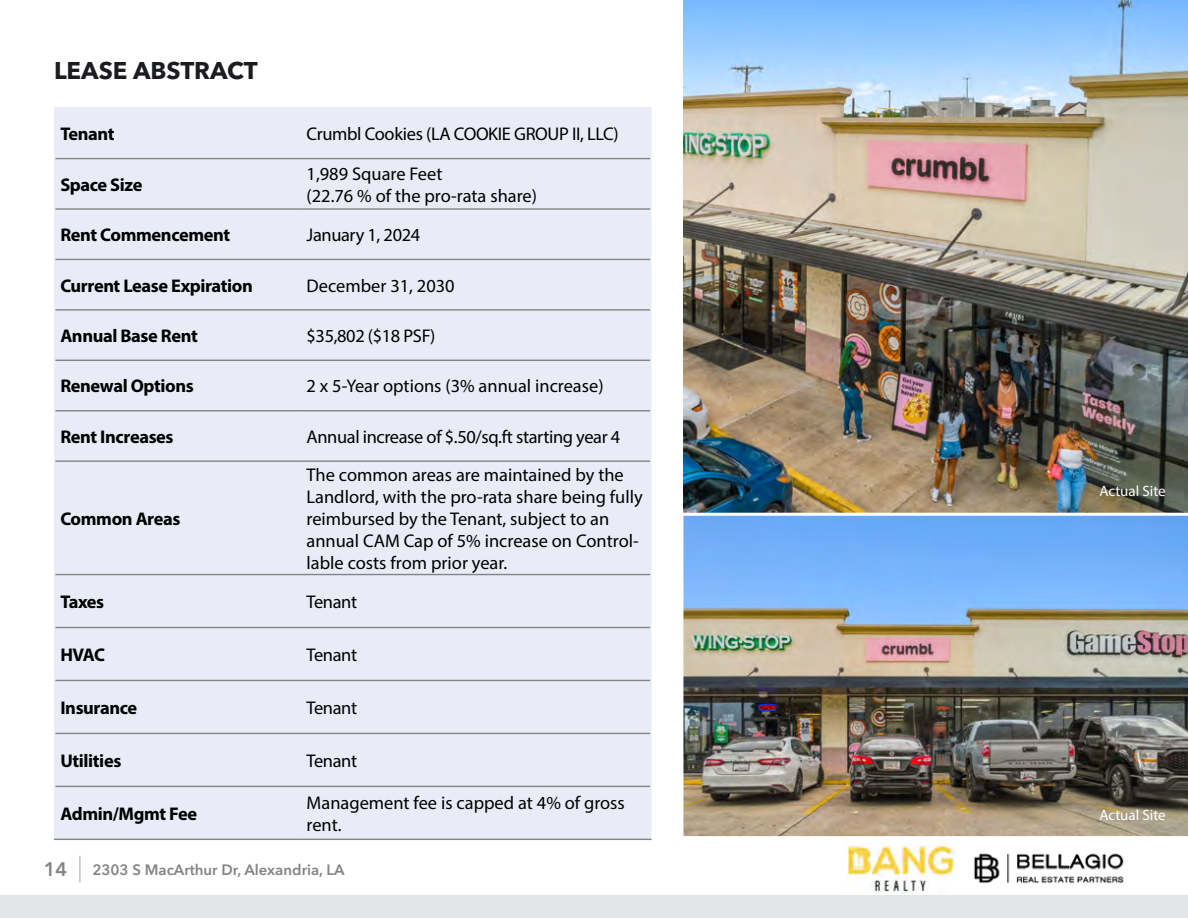
<style>
.page{position:relative;width:1188px;height:918px;background:#fff}
.page>*{position:absolute;margin:0;border:0;box-sizing:border-box;transform-origin:0 0}
.t1{font:700 24px "Avenir Next LT Pro";color:#1b1c1f}
.t2{font:600 19.5px "Avenir Next LT Pro";color:#828486}
.t3{font:18.45px/22px "Myriad Pro";color:#000}
.t4{font:700 18.45px "Myriad Pro";letter-spacing:-.02em;color:#000}
.t5{font:18.45px "Myriad Pro";letter-spacing:-.02em;color:#000}
.t6{font:15px "Myriad Pro";color:#fff}
.t7{font:600 14.85px "Avenir Next LT Pro";color:#828486}
</style>
<div class="page">
<div style="left:0;top:895px;width:1188px;height:23px;background:#e3e4e6"></div>
<img style="left:973px;top:853px;width:151px;height:31px">
<img style="left:847px;top:843px;width:108px;height:51px">
<hr style="left:79px;top:856px;width:2px;height:26px;background:#bdbfc4">
<img style="left:683px;top:0;width:505px;height:513px">
<img style="left:683px;top:515px;width:505px;height:322px">
<div style="left:54px;top:107px;width:596px;height:733px;background:#e9ecf7"></div>
<hr style="left:650px;top:109px;width:2px;height:50px;background:#e9ecf7">
<hr style="left:301px;top:107px;width:351px;height:2px;background:#e9ecf7">
<hr style="left:650px;top:159px;width:2px;height:50px;background:#e9ecf7">
<hr style="left:650px;top:209px;width:2px;height:50px;background:#e9ecf7">
<hr style="left:650px;top:259px;width:2px;height:51px;background:#e9ecf7">
<hr style="left:650px;top:310px;width:2px;height:50px;background:#e9ecf7">
<hr style="left:650px;top:360px;width:2px;height:51px;background:#e9ecf7">
<hr style="left:650px;top:411px;width:2px;height:50px;background:#e9ecf7">
<hr style="left:650px;top:461px;width:2px;height:114px;background:#e9ecf7">
<hr style="left:650px;top:575px;width:2px;height:53px;background:#e9ecf7">
<hr style="left:650px;top:628px;width:2px;height:52px;background:#e9ecf7">
<hr style="left:650px;top:680px;width:2px;height:53px;background:#e9ecf7">
<hr style="left:650px;top:733px;width:2px;height:53px;background:#e9ecf7">
<hr style="left:650px;top:786px;width:2px;height:53px;background:#e9ecf7">
<hr style="left:55px;top:158px;width:246px;height:1px;background:#828486">
<hr style="left:301px;top:158px;width:349px;height:1px;background:#828486">
<hr style="left:55px;top:208px;width:246px;height:2px;background:#828486">
<hr style="left:301px;top:208px;width:349px;height:2px;background:#828486">
<hr style="left:55px;top:259px;width:246px;height:1px;background:#828486">
<hr style="left:301px;top:259px;width:349px;height:1px;background:#828486">
<hr style="left:55px;top:309px;width:246px;height:2px;background:#828486">
<hr style="left:301px;top:309px;width:349px;height:2px;background:#828486">
<hr style="left:55px;top:360px;width:246px;height:1px;background:#828486">
<hr style="left:301px;top:360px;width:349px;height:1px;background:#828486">
<hr style="left:55px;top:410px;width:246px;height:1px;background:#828486">
<hr style="left:301px;top:410px;width:349px;height:1px;background:#828486">
<hr style="left:55px;top:460px;width:246px;height:2px;background:#828486">
<hr style="left:301px;top:460px;width:349px;height:2px;background:#828486">
<hr style="left:55px;top:574px;width:246px;height:1px;background:#828486">
<hr style="left:301px;top:574px;width:349px;height:1px;background:#828486">
<hr style="left:55px;top:627px;width:246px;height:1px;background:#828486">
<hr style="left:301px;top:627px;width:349px;height:1px;background:#828486">
<hr style="left:55px;top:680px;width:246px;height:1px;background:#828486">
<hr style="left:301px;top:680px;width:349px;height:1px;background:#828486">
<hr style="left:301px;top:733px;width:349px;height:1px;background:#828486">
<hr style="left:301px;top:786px;width:349px;height:1px;background:#828486">
<hr style="left:54px;top:839px;width:247px;height:1px;background:#828486">
<hr style="left:301px;top:839px;width:351px;height:1px;background:#828486">
<hr style="left:55px;top:733px;width:246px;height:1px;background:#828486">
<hr style="left:55px;top:786px;width:246px;height:1px;background:#828486">
<h1 class="t1" style="left:54px;top:56px;width:205px">LEASE ABSTRACT</h1>
<p class="t4" style="left:60px;top:122px;width:56px">Tenant</p>
<p class="t5" style="left:307px;top:123px;width:314px">Crumbl Cookies (LA COOKIE GROUP II, LLC)</p>
<p class="t4" style="left:60px;top:172px;width:84px">Space Size</p>
<p class="t3" style="left:307px;top:162px;width:232px">1,989 Square Feet<br>(22.76 % of the pro-rata share)</p>
<p class="t4" style="left:60px;top:223px;width:171px">Rent Commencement</p>
<p class="t5" style="left:307px;top:224px;width:115px">January 1, 2024</p>
<p class="t4" style="left:60px;top:273px;width:194px">Current Lease Expiration</p>
<p class="t3" style="left:307px;top:274px;width:150px">December 31, 2030</p>
<p class="t4" style="left:60px;top:324px;width:139px">Annual Base Rent</p>
<p class="t5" style="left:307px;top:324px;width:130px">$35,802 ($18 PSF)</p>
<p class="t4" style="left:60px;top:374px;width:135px">Renewal Options</p>
<p class="t3" style="left:307px;top:375px;width:299px">2 x 5-Year options (3% annual increase)</p>
<p class="t4" style="left:60px;top:425px;width:115px">Rent Increases</p>
<p class="t5" style="left:307px;top:425px;width:315px">Annual increase of $.50/sq.ft starting year 4</p>
<p class="t4" style="left:60px;top:507px;width:122px">Common Areas</p>
<p class="t3" style="left:307px;top:463px;width:338px">The common areas are maintained by the Landlord, with the pro-rata share being fully reimbursed by the Tenant, subject to an annual CAM Cap of 5% increase on Control&shy;lable costs from prior year.</p>
<p class="t4" style="left:60px;top:590px;width:45px">Taxes</p>
<p class="t3" style="left:307px;top:590px;width:52px">Tenant</p>
<p class="t4" style="left:60px;top:643px;width:46px">HVAC</p>
<p class="t3" style="left:307px;top:643px;width:52px">Tenant</p>
<p class="t4" style="left:60px;top:696px;width:78px">Insurance</p>
<p class="t3" style="left:307px;top:696px;width:52px">Tenant</p>
<p class="t4" style="left:60px;top:749px;width:62px">Utilities</p>
<p class="t3" style="left:307px;top:749px;width:52px">Tenant</p>
<p class="t4" style="left:60px;top:802px;width:138px">Admin/Mgmt Fee</p>
<p class="t3" style="left:307px;top:791px;width:320px">Management fee is capped at 4% of gross rent.</p>
<p class="t2" style="left:44px;top:858px;width:25px">14</p>
<p class="t7" style="left:92px;top:861px;width:254px">2303 S MacArthur Dr, Alexandria, LA</p>
<p class="t6" style="left:1099px;top:482px;width:68px">Actual Site</p>
<p class="t6" style="left:1099px;top:806px;width:68px">Actual Site</p>
</div>
